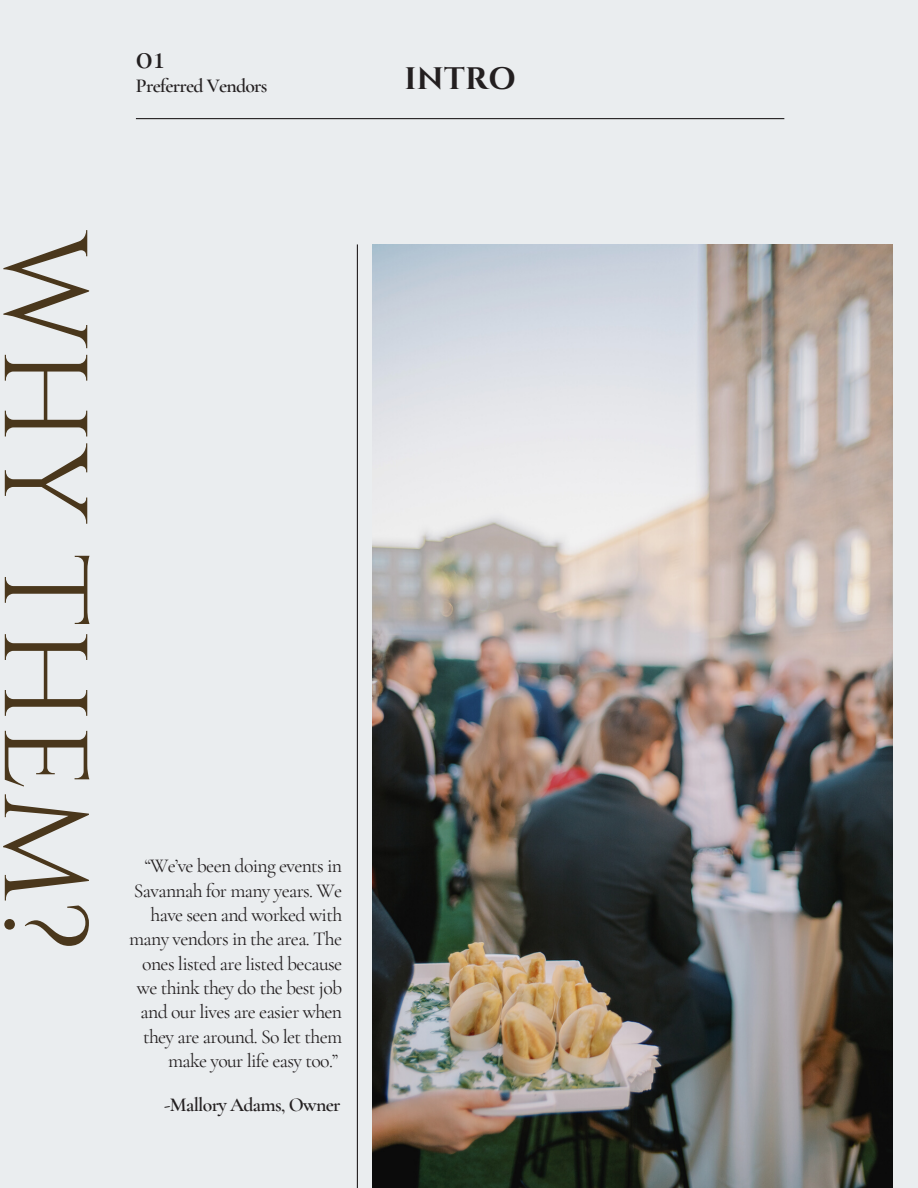
<style>
.page{position:relative;width:918px;height:1188px;background:#eaedef}
.page>*{position:absolute;margin:0;border:0;box-sizing:border-box;transform-origin:0 0}
.t1{font:117.9px "Cinzel";letter-spacing:.005em;color:#4a371c}
.t2{font:700 31.05px "Cinzel";letter-spacing:.01em;color:#231f20}
.t3{font:600 31.05px "Cormorant SC";color:#231f20}
.t4{font:19.8px/24.3px "Cormorant Garamond";letter-spacing:-.035em;color:#231f20;text-align:right}
.t5{font:600 19.8px "Cormorant Garamond";letter-spacing:-.035em;color:#231f20}
</style>
<div class="page">
<img style="left:373px;top:244px;width:519px;height:944px">
<hr style="left:136px;top:118px;width:648px;height:1px;background:#231f20">
<hr style="left:357px;top:244px;width:1px;height:944px;background:#231f20">
<p class="t3" style="left:136px;top:40px;width:30px">01</p>
<p class="t5" style="left:136px;top:74px;width:133px">Preferred Vendors</p>
<p class="t2" style="left:404px;top:59px;width:113px">INTRO</p>
<p class="t1" style="left:119px;top:231px;width:722px;rotate:90deg">WHY THEM?</p>
<p class="t4" style="left:129px;top:854px;width:214px">“We’ve been doing events in<br>Savannah for many years. We have seen and worked with many vendors in the area. The ones listed are listed because we think they do the best job and our lives are easier when they are around. So let them make your life easy too.”</p>
<p class="t5" style="left:164px;top:1092px;width:178px">-Mallory Adams, Owner</p>
</div>
